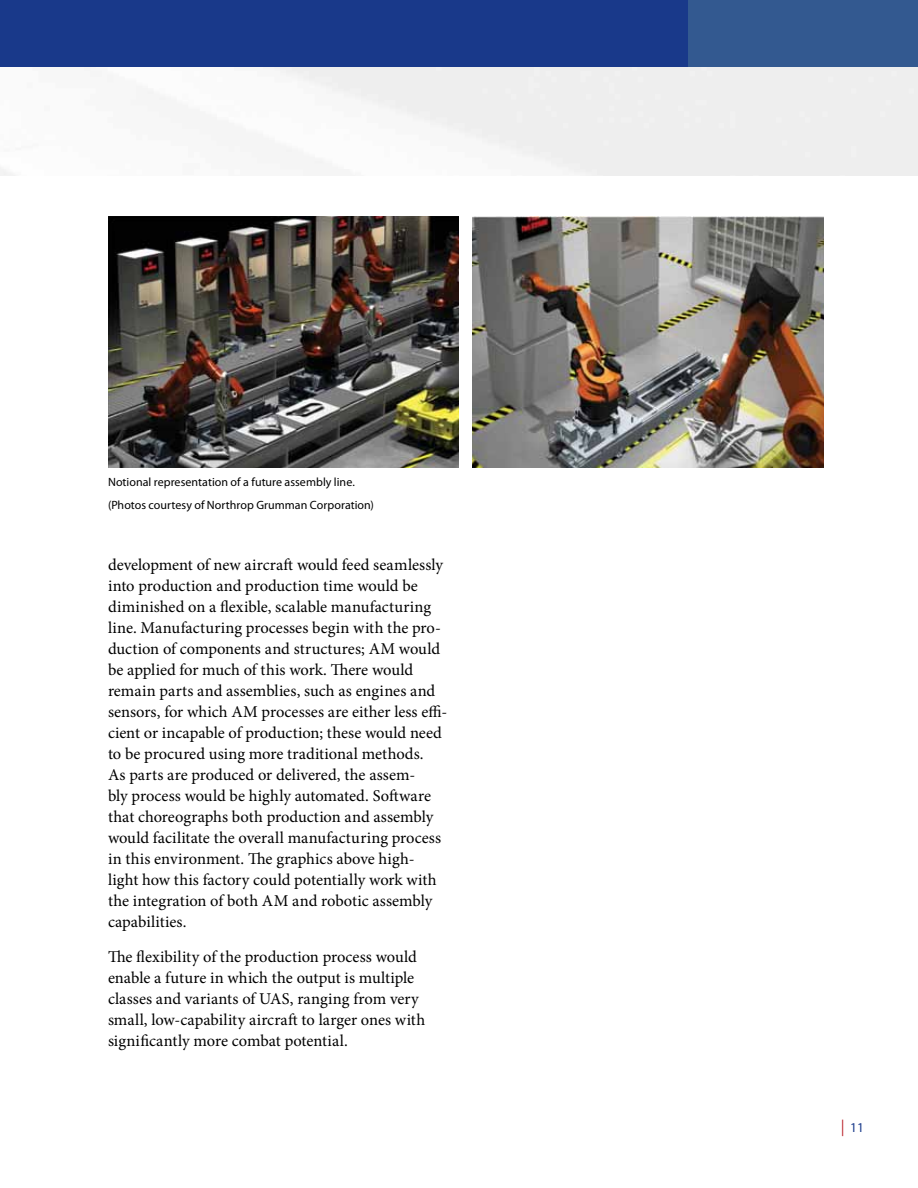
<style>
.page{position:relative;width:918px;height:1188px;background:#fff}
.page>*{position:absolute;margin:0;border:0;box-sizing:border-box;transform-origin:0 0}
.t1{font:16.5px/21px "Minion Pro";color:#000}
.t2{font:13.5px "Myriad Pro";color:#19398a}
.t3{font:12px/23.2px "Myriad Pro";letter-spacing:.005em;color:#000}
.s1{font-size:16.5px;color:#b5121b}
</style>
<div class="page">
<div style="left:0;top:0;width:688px;height:68px;background:#19398a"></div>
<div style="left:688px;top:0;width:230px;height:68px;background:#335990"></div>
<img style="left:108px;top:216px;width:351px;height:252px">
<img style="left:472px;top:217px;width:352px;height:251px">
<p class="t3" style="left:108px;top:470px;width:268px">Notional representation of a future assembly line. (Photos courtesy of Northrop Grumman Corporation)</p>
<p class="t1" style="left:108px;top:554px;width:341px">development of new aircraft would feed seamlessly into production and production time would be diminished on a flexible, scalable manufacturing line. Manufacturing processes begin with the pro&shy;duction of components and structures; AM would be applied for much of this work. There would remain parts and assemblies, such as engines and sensors, for which AM processes are either less effi&shy;cient or incapable of production; these would need to be procured using more traditional methods.<br>As parts are produced or delivered, the assem-<br>bly process would be highly automated. Software that choreographs both production and assembly would facilitate the overall manufacturing process in this environment. The graphics above high&shy;light how this factory could potentially work with the integration of both AM and robotic assembly capabilities.</p>
<p class="t1" style="left:108px;top:946px;width:319px">The flexibility of the production process would enable a future in which the output is multiple classes and variants of UAS, ranging from very small, low-capability aircraft to larger ones with significantly more combat potential.</p>
<p class="t2" style="left:841px;top:1119px;width:24px"><span class="s1">|</span> 11</p>
</div>
